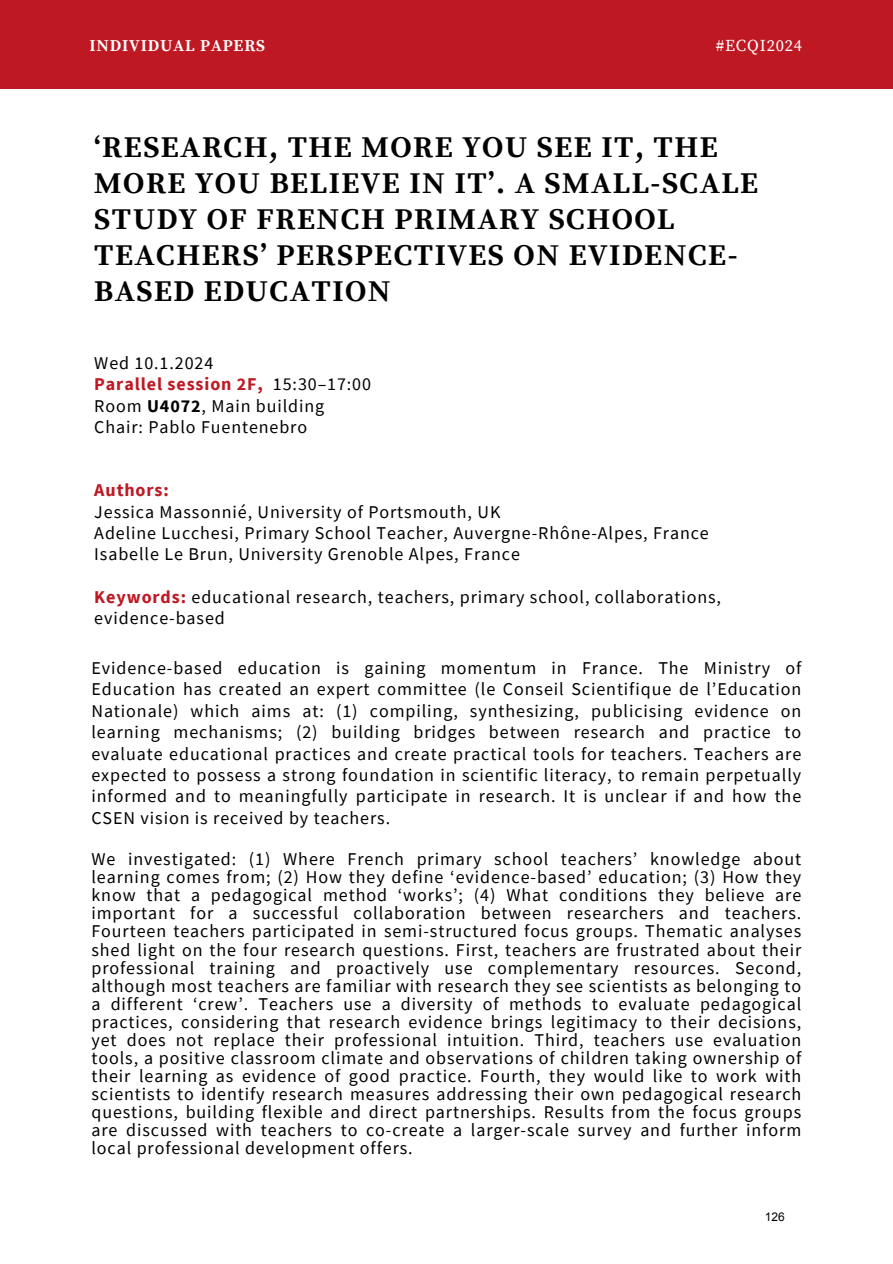
<style>
.page{position:relative;width:893px;height:1264px;background:#fff}
.page>*{position:absolute;margin:0;border:0;box-sizing:border-box;transform-origin:0 0}
.t1{font:700 30px/36px "Source Serif Pro";letter-spacing:.05em;color:#000001}
.t2{font:18px/18px "Source Sans Pro";letter-spacing:.05em;color:#000;text-align:justify}
.t3{font:700 18px "Source Sans Pro";letter-spacing:.05em;color:#be1823}
.t4{font:700 16.5px "Source Serif Pro";letter-spacing:.05em;color:#fff}
.t5{font:16.5px "Source Serif Pro";letter-spacing:.05em;color:#fff}
.t6{font:12px "Arial";color:#000}
.s1{font-weight:400;color:#000}
.s2{font-weight:700}
.s3{font-weight:700;color:#be1823}
</style>
<div class="page">
<div style="left:0;top:0;width:892px;height:89px;background:#be1823"></div>
<p class="t4" style="left:89px;top:36px;width:177px">INDIVIDUAL PAPERS</p>
<p class="t5" style="left:715px;top:36px;width:88px">#ECQI2024</p>
<p class="t1" style="left:94px;top:131px;width:665px">‘RESEARCH, THE MORE YOU SEE IT, THE<br>MORE YOU BELIEVE IN IT’. A SMALL-SCALE<br>STUDY OF FRENCH PRIMARY SCHOOL<br>TEACHERS’ PERSPECTIVES ON EVIDENCE-<br>BASED EDUCATION</p>
<p class="t2" style="left:94px;top:353px;width:120px">Wed 10.1.2024</p>
<p class="t3" style="left:94px;top:372px;width:278px">Parallel session 2F, <span class="s1">15:30–17:00</span></p>
<p class="t2" style="left:94px;top:396px;width:231px">Room <span class="s2">U4072</span>, Main building</p>
<p class="t2" style="left:94px;top:418px;width:214px">Chair: Pablo Fuentenebro</p>
<p class="t3" style="left:94px;top:478px;width:76px">Authors:</p>
<p class="t2" style="left:94px;top:502px;width:407px">Jessica Massonnié, University of Portsmouth, UK</p>
<p class="t2" style="left:94px;top:523px;width:616px">Adeline Lucchesi, Primary School Teacher, Auvergne-Rhône-Alpes, France</p>
<p class="t2" style="left:94px;top:545px;width:427px">Isabelle Le Brun, University Grenoble Alpes, France</p>
<p class="t2" style="left:94px;top:586px;width:628px;line-height:21.3px"><span class="s3">Keywords:</span> educational research, teachers, primary school, collaborations, evidence-based</p>
<p class="t2" style="left:91px;top:657px;width:711px;line-height:21.3px">Evidence-based education is gaining momentum in France. The Ministry of Education has created an expert committee (le Conseil Scientifique de l’Education Nationale) which aims at: (1) compiling, synthesizing, publicising evidence on learning mechanisms; (2) building bridges between research and practice to evaluate educational practices and create practical tools for teachers. Teachers are expected to possess a strong foundation in scientific literacy, to remain perpetually informed and to meaningfully participate in research. It is unclear if and how the CSEN vision is received by teachers.</p>
<p class="t2" style="left:91px;top:850px;width:711px">We investigated: (1) Where French primary school teachers’ knowledge about learning comes from; (2) How they define ‘evidence-based’ education; (3) How they know that a pedagogical method ‘works’; (4) What conditions they believe are important for a successful collaboration between researchers and teachers.<br>Fourteen teachers participated in semi-structured focus groups. Thematic analyses shed light on the four research questions. First, teachers are frustrated about their professional training and proactively use complementary resources. Second, although most teachers are familiar with research they see scientists as belonging to a different ‘crew’. Teachers use a diversity of methods to evaluate pedagogical practices, considering that research evidence brings legitimacy to their decisions, yet does not replace their professional intuition. Third, teachers use evaluation tools, a positive classroom climate and observations of children taking ownership of their learning as evidence of good practice. Fourth, they would like to work with scientists to identify research measures addressing their own pedagogical research questions, building flexible and direct partnerships. Results from the focus groups are discussed with teachers to co-create a larger-scale survey and further inform local professional development offers.</p>
<p class="t6" style="left:764px;top:1208px;width:22px">126</p>
</div>
